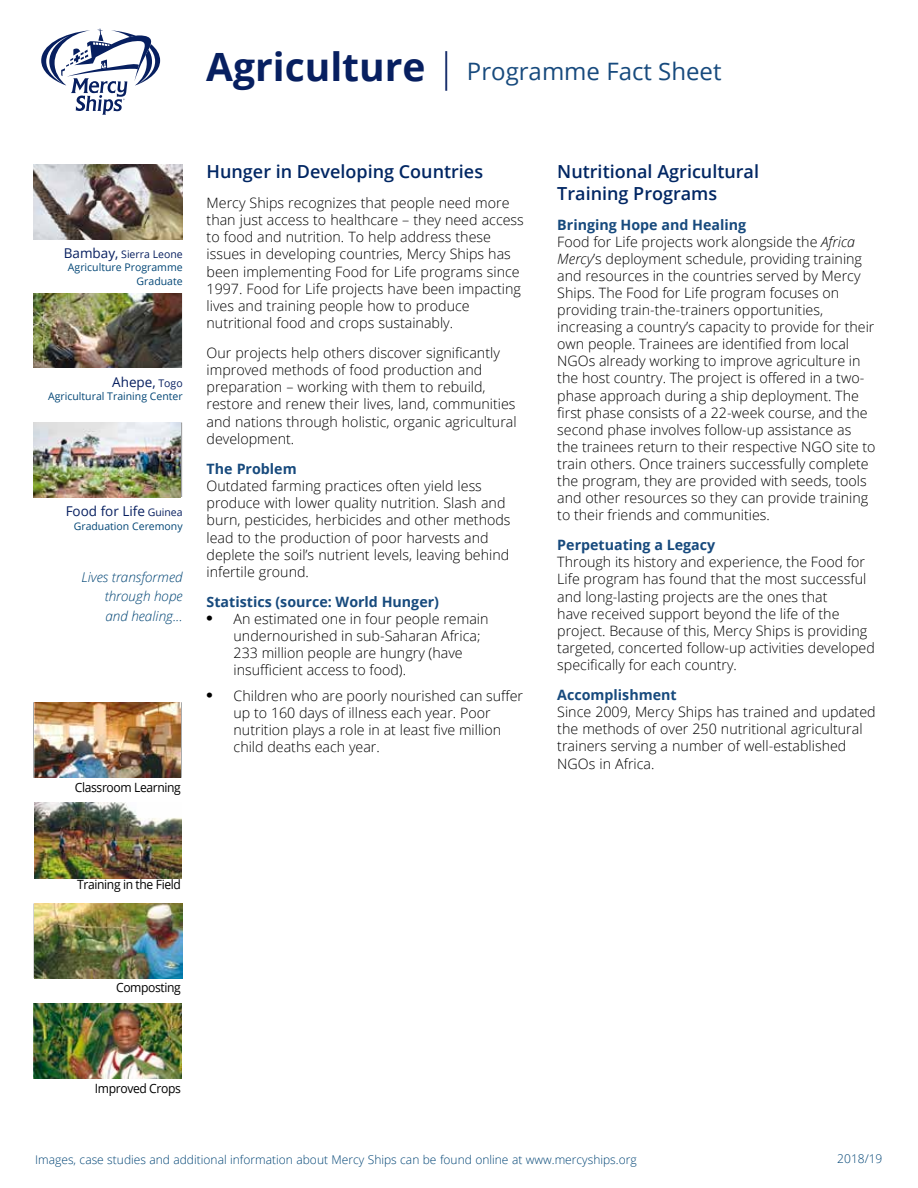
<style>
.page{position:relative;width:918px;height:1188px;background:#fff}
.page>*{position:absolute;margin:0;border:0;box-sizing:border-box;transform-origin:0 0}
.t1{font:24px "Open Sans";color:#174a7d}
.t2{font:600 18px/21.6px "Open Sans";color:#002663}
.t3{font:300 14.25px/17.1px "Open Sans";color:#000}
.t4{font:700 14.25px "Open Sans";color:#174a7d}
.t5{font:italic 300 13.5px/19.5px "Open Sans";color:#004575;text-align:justify}
.t6{font:13.5px "Open Sans";color:#071f60}
.t7{font:12.75px "Open Sans";letter-spacing:-.03em;color:#000;scale:.95 1}
.t8{font:300 12px "Open Sans";color:#004475}
.t9{font:10.5px/13.5px "Open Sans";color:#004575;text-align:right}
.s1{font-weight:700;font-size:39px;color:#071f60}
.s2{font-weight:300;font-size:39px;color:#071f60}
.s3{font-size:13.5px;color:#071f60}
.s4{color:#071f60}
.s5{font-size:10.5px}
.s6{font-family:"Times";font-weight:400;font-size:18px}
.s7{font-weight:700;color:#174a7d}
.s8{font-style:italic}
</style>
<div class="page">
<svg style="left:41px;top:29px;width:119px;height:86px"></svg>
<img style="left:34px;top:904px;width:148px;height:74px">
<img style="left:34px;top:702px;width:147px;height:76px">
<img style="left:33px;top:1003px;width:149px;height:76px">
<img style="left:34px;top:803px;width:148px;height:76px">
<img style="left:33px;top:165px;width:149px;height:74px">
<img style="left:33px;top:293px;width:149px;height:75px">
<img style="left:33px;top:422px;width:148px;height:75px">
<h1 class="t1" style="left:206px;top:54px;width:517px"><span class="s1">Agriculture</span> <span class="s2">|</span> Programme Fact Sheet</h1>
<p class="t9" style="left:64px;top:247px;width:120px"><span class="s3">Bambay,</span> <span class="s4">Sierra Leone<br></span>Agriculture Programme<br>Graduate</p>
<p class="t6" style="left:112px;top:373px;width:72px">Ahepe, <span class="s5">Togo</span></p>
<p class="t9" style="left:48px;top:390px;width:136px">Agricultural Training Center</p>
<p class="t6" style="left:66px;top:502px;width:119px">Food for Life <span class="s5">Guinea</span></p>
<p class="t9" style="left:74px;top:519px;width:110px">Graduation Ceremony</p>
<p class="t5" style="left:105px;top:567px;width:80px;text-indent:-23px">Lives transformed through hope and healing...</p>
<p class="t7" style="left:75px;top:779px;width:113px">Classroom Learning</p>
<p class="t2" style="left:207px;top:160px;width:278px">Hunger in Developing Countries</p>
<p class="t3" style="left:207px;top:194px;width:319px">Mercy Ships recognizes that people need more than just access to healthcare – they need access to food and nutrition. To help address these issues in developing countries, Mercy Ships has been implementing Food for Life programs since 1997. Food for Life projects have been impacting lives and training people how to produce nutritional food and crops sustainably.</p>
<p class="t3" style="left:207px;top:344px;width:312px">Our projects help others discover significantly improved methods of food production and preparation – working with them to rebuild, restore and renew their lives, land, communities and nations through holistic, organic agricultural development.</p>
<p class="t4" style="left:207px;top:459px;width:92px">The Problem</p>
<p class="t3" style="left:207px;top:477px;width:306px">Outdated farming practices often yield less produce with lower quality nutrition. Slash and burn, pesticides, herbicides and other methods lead to the production of poor harvests and deplete the soil’s nutrient levels, leaving behind infertile ground.</p>
<p class="t4" style="left:207px;top:592px;width:234px">Statistics (source: World Hunger)</p>
<p class="t3" style="left:234px;top:610px;width:256px;text-indent:-27px"><span class="s6">•</span> An estimated one in four people remain undernourished in sub-Saharan Africa; 233 million people are hungry (have insufficient access to food).</p>
<p class="t3" style="left:234px;top:687px;width:291px;text-indent:-27px"><span class="s6">•</span> Children who are poorly nourished can suffer up to 160 days of illness each year. Poor nutrition plays a role in at least five million child deaths each year.</p>
<p class="t2" style="left:557px;top:160px;width:203px">Nutritional Agricultural<br>Training Programs</p>
<p class="t3" style="left:557px;top:215px;width:320px"><span class="s7">Bringing Hope and Healing<br></span>Food for Life projects work alongside the <span class="s8">Africa Mercy</span>’s deployment schedule, providing training and resources in the countries served by Mercy Ships. The Food for Life program focuses on providing train-the-trainers opportunities, increasing a country’s capacity to provide for their own people. Trainees are identified from local NGOs already working to improve agriculture in the host country. The project is offered in a two&shy;phase approach during a ship deployment. The first phase consists of a 22-week course, and the second phase involves follow-up assistance as the trainees return to their respective NGO site to train others. Once trainers successfully complete the program, they are provided with seeds, tools and other resources so they can provide training to their friends and communities.</p>
<p class="t4" style="left:557px;top:535px;width:159px">Perpetuating a Legacy</p>
<p class="t3" style="left:557px;top:553px;width:319px">Through its history and experience, the Food for Life program has found that the most successful and long-lasting projects are the ones that<br>have received support beyond the life of the project. Because of this, Mercy Ships is providing targeted, concerted follow-up activities developed specifically for each country.</p>
<p class="t4" style="left:557px;top:685px;width:121px">Accomplishment</p>
<p class="t3" style="left:557px;top:703px;width:320px">Since 2009, Mercy Ships has trained and updated the methods of over 250 nutritional agricultural trainers serving a number of well-established NGOs in Africa.</p>
<p class="t7" style="left:77px;top:876px;width:111px">Training in the Field</p>
<p class="t7" style="left:116px;top:979px;width:70px">Composting</p>
<p class="t7" style="left:95px;top:1079px;width:92px">Improved Crops</p>
<p class="t8" style="left:35px;top:1152px;width:603px">Images, case studies and additional information about Mercy Ships can be found online at www.mercyships.org</p>
<p class="t8" style="left:837px;top:1151px;width:47px">2018/19</p>
</div>
